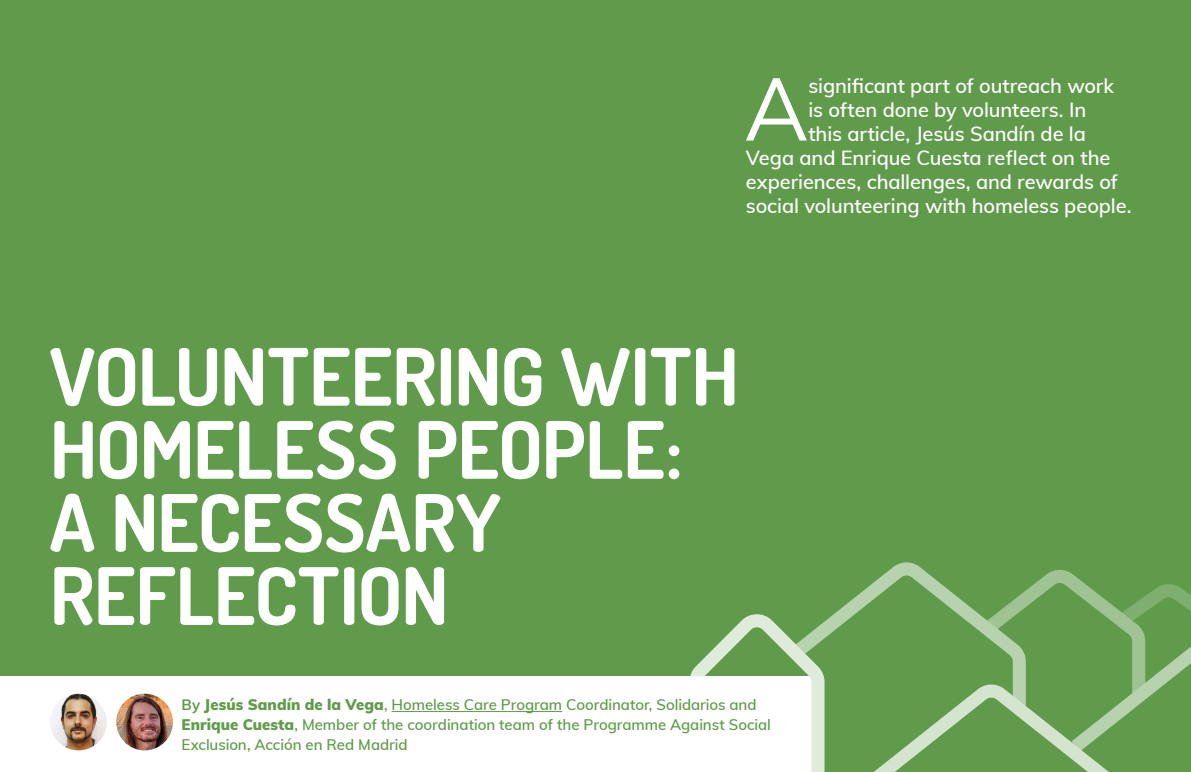
<style>
.page{position:relative;width:1191px;height:772px;background:#fff}
.page>*{position:absolute;margin:0;border:0;box-sizing:border-box;transform-origin:0 0}
.t1{font:87.4px "Muli";color:#fff}
.t2{font:700 79px/73px "Dosis";letter-spacing:-.005em;color:#fff}
.t3{font:600 20px "Muli";letter-spacing:-.005em;color:#fff}
.t4{font:600 15px/20px "Muli";letter-spacing:-.005em;color:#5f9b4a}
.s1{font-weight:700}
.s2{font-weight:900}
</style>
<div class="page">
<div style="left:594px;top:0;width:597px;height:771px;background:#5f9b4a"></div>
<div style="left:0;top:0;width:596px;height:771px;background:#5f9b4a"></div>
<div style="left:0;top:675px;width:811px;height:96px;background:#fff"></div>
<svg style="left:835px;top:562px;width:356px;height:109px"></svg>
<svg style="left:690px;top:613px;width:145px;height:62px"></svg>
<svg style="left:744px;top:671px;width:437px;height:100px"></svg>
<div style="left:669px;top:675px;width:142px;height:15px;background:#fff;border-radius:7px"></div>
<hr style="left:392px;top:710px;width:170px;height:1px;background:#5f9b4a">
<img style="left:116px;top:693px;width:57px;height:56px;border-radius:28px">
<img style="left:50px;top:693px;width:57px;height:56px;border-radius:28px">
<h1 class="t1" style="left:744px;top:45px;width:66px">A</h1>
<p class="t3" style="left:808px;top:71px;width:307px">significant part of outreach work</p>
<p class="t3" style="left:808px;top:95px;width:279px">is often done by volunteers. In</p>
<p class="t3" style="left:808px;top:119px;width:279px">this article, Jesús Sandín de la</p>
<p class="t3" style="left:746px;top:143px;width:366px">Vega and Enrique Cuesta reflect on the</p>
<p class="t3" style="left:746px;top:167px;width:373px">experiences, challenges, and rewards of</p>
<p class="t3" style="left:746px;top:191px;width:387px">social volunteering with homeless people.</p>
<h2 class="t2" style="left:50px;top:338px;width:691px">VOLUNTEERING WITH<br>HOMELESS PEOPLE:<br>A NECESSARY<br>REFLECTION</h2>
<p class="t4" style="left:181px;top:693px;width:591px"><span class="s1">By</span> <span class="s2">Jesús Sandín de la Vega</span>, Homeless Care Program Coordinator, Solidarios and<br><span class="s2">Enrique Cuesta</span>, Member of the coordination team of the Programme Against Social<br>Exclusion, Acción en Red Madrid</p>
</div>
